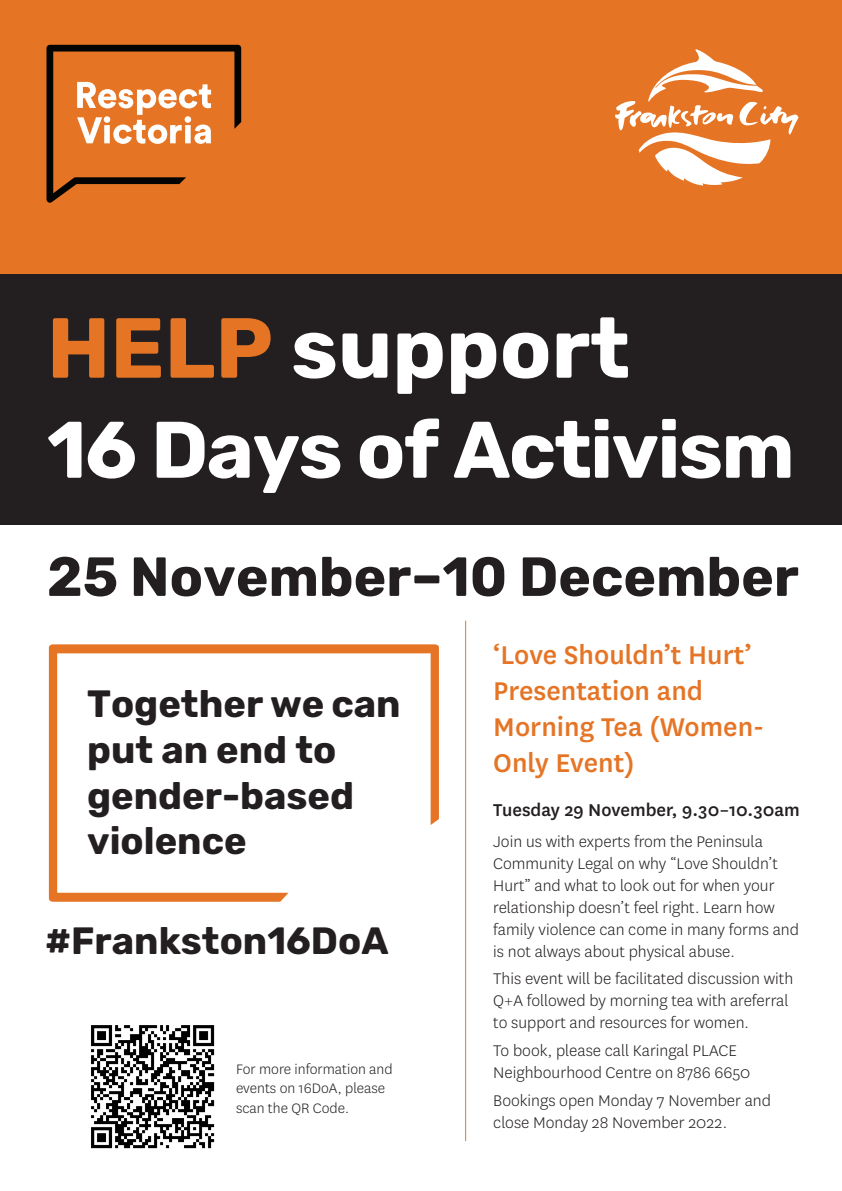
<style>
.page{position:relative;width:842px;height:1191px;background:#fff}
.page>*{position:absolute;margin:0;border:0;box-sizing:border-box;transform-origin:0 0}
.t1{font:700 85px "Rubik";color:#fff}
.t2{font:700 80px "Rubik";letter-spacing:-.02em;color:#fff}
.t3{font:700 55px "Rubik";color:#231f20}
.t4{font:700 38px/45.6px "Rubik";color:#231f20}
.t5{font:500 30px/36px "National";color:#e57526}
.t6{font:500 20px "National";color:#231f20}
.t7{font:300 18px/22px "National";color:#231f20}
.t8{font:300 16px/19.2px "National";color:#231f20}
.s1{color:#e57525}
</style>
<div class="page">
<div style="left:0;top:0;width:842px;height:367px;background:#e57525"></div>
<div style="left:0;top:274px;width:842px;height:251px;background:#231f20"></div>
<svg style="left:49px;top:644px;width:390px;height:257px"></svg>
<svg style="left:46px;top:45px;width:195px;height:158px"></svg>
<svg style="left:615px;top:49px;width:184px;height:137px"></svg>
<hr style="left:465px;top:620px;width:1px;height:521px;background:#e57525">
<img style="left:91px;top:1025px;width:124px;height:124px">
<p class="t1" style="left:47px;top:299px;width:584px"><span class="s1">HELP</span> support</p>
<p class="t2" style="left:47px;top:403px;width:749px">16 Days of Activism</p>
<p class="t3" style="left:47px;top:545px;width:753px">25 November–10 December</p>
<p class="t4" style="left:87px;top:682px;width:315px">Together we can put an end to gender-based violence</p>
<p class="t4" style="left:45px;top:919px;width:345px">#Frankston16DoA</p>
<p class="t8" style="left:236px;top:1059px;width:158px">For more information and events on 16DoA, please scan the QR Code.</p>
<p class="t5" style="left:493px;top:635px;width:272px">‘Love Shouldn’t Hurt’<br>Presentation and<br>Morning Tea (Women-<br>Only Event)</p>
<p class="t6" style="left:493px;top:796px;width:308px">Tuesday 29 November, 9.30–10.30am</p>
<p class="t7" style="left:493px;top:829px;width:307px">Join us with experts from the Peninsula Community Legal on why “Love Shouldn’t Hurt” and what to look out for when your relationship doesn’t feel right. Learn how family violence can come in many forms and is not always about physical abuse.</p>
<p class="t7" style="left:493px;top:967px;width:301px">This event will be facilitated discussion with<br>Q+A followed by morning tea with areferral to support and resources for women.</p>
<p class="t7" style="left:493px;top:1039px;width:259px">To book, please call Karingal PLACE<br>Neighbourhood Centre on 8786 6650</p>
<p class="t7" style="left:493px;top:1088px;width:279px">Bookings open Monday 7 November and close Monday 28 November 2022.</p>
</div>
